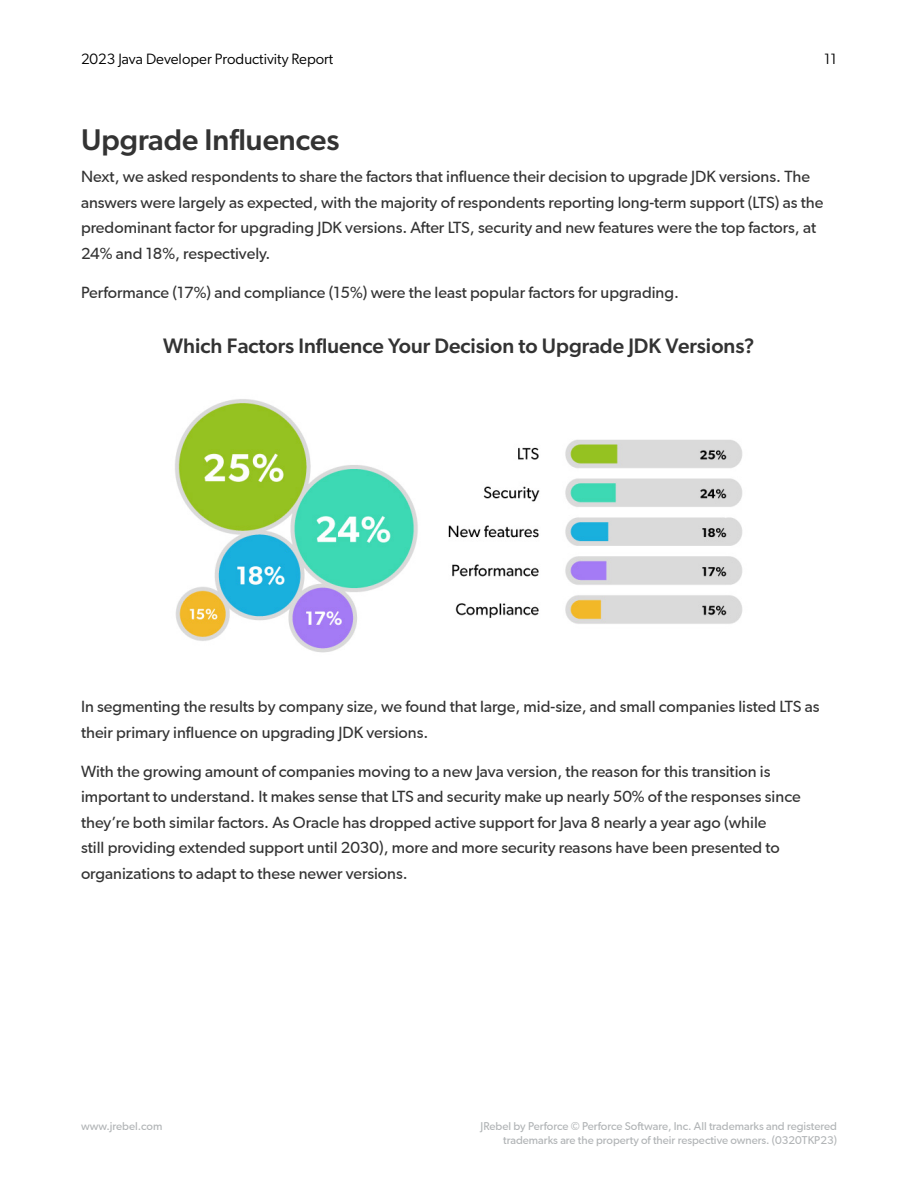
<style>
.page{position:relative;width:918px;height:1188px;background:#fff}
.page>*{position:absolute;margin:0;border:0;box-sizing:border-box;transform-origin:0 0}
.t1{font:500 30px "Gibson";color:#333}
.t2{font:500 21px "Gibson";color:#333}
.t3{font:15px/25.5px "Gibson";color:#333}
.t4{font:15px "Gibson";color:#000}
.t5{font:10.5px/13.5px "Gibson";color:#b1b4b6;text-align:right}
</style>
<div class="page">
<img style="left:175px;top:399px;width:568px;height:254px">
<p class="t4" style="left:81px;top:49px;width:254px">2023 Java Developer Productivity Report</p>
<p class="t4" style="left:824px;top:49px;width:14px">11</p>
<h1 class="t1" style="left:81px;top:121px;width:260px">Upgrade Influences</h1>
<p class="t3" style="left:81px;top:164px;width:744px">Next, we asked respondents to share the factors that influence their decision to upgrade JDK versions. The answers were largely as expected, with the majority of respondents reporting long-term support (LTS) as the predominant factor for upgrading JDK versions. After LTS, security and new features were the top factors, at 24% and 18%, respectively.</p>
<p class="t3" style="left:81px;top:279px;width:600px">Performance (17%) and compliance (15%) were the least popular factors for upgrading.</p>
<h2 class="t2" style="left:163px;top:334px;width:593px">Which Factors Influence Your Decision to Upgrade JDK Versions?</h2>
<p class="t3" style="left:81px;top:694px;width:740px">In segmenting the results by company size, we found that large, mid-size, and small companies listed LTS as their primary influence on upgrading JDK versions.</p>
<p class="t3" style="left:81px;top:758px;width:721px">With the growing amount of companies moving to a new Java version, the reason for this transition is important to understand. It makes sense that LTS and security make up nearly 50% of the responses since they’re both similar factors. As Oracle has dropped active support for Java 8 nearly a year ago (while<br>still providing extended support until 2030), more and more security reasons have been presented to organizations to adapt to these newer versions.</p>
<p class="t5" style="left:81px;top:1120px;width:83px">www.jrebel.com</p>
<p class="t5" style="left:481px;top:1120px;width:358px">JRebel by Perforce © Perforce Software, Inc. All trademarks and registered trademarks are the property of their respective owners. (0320TKP23)</p>
</div>
